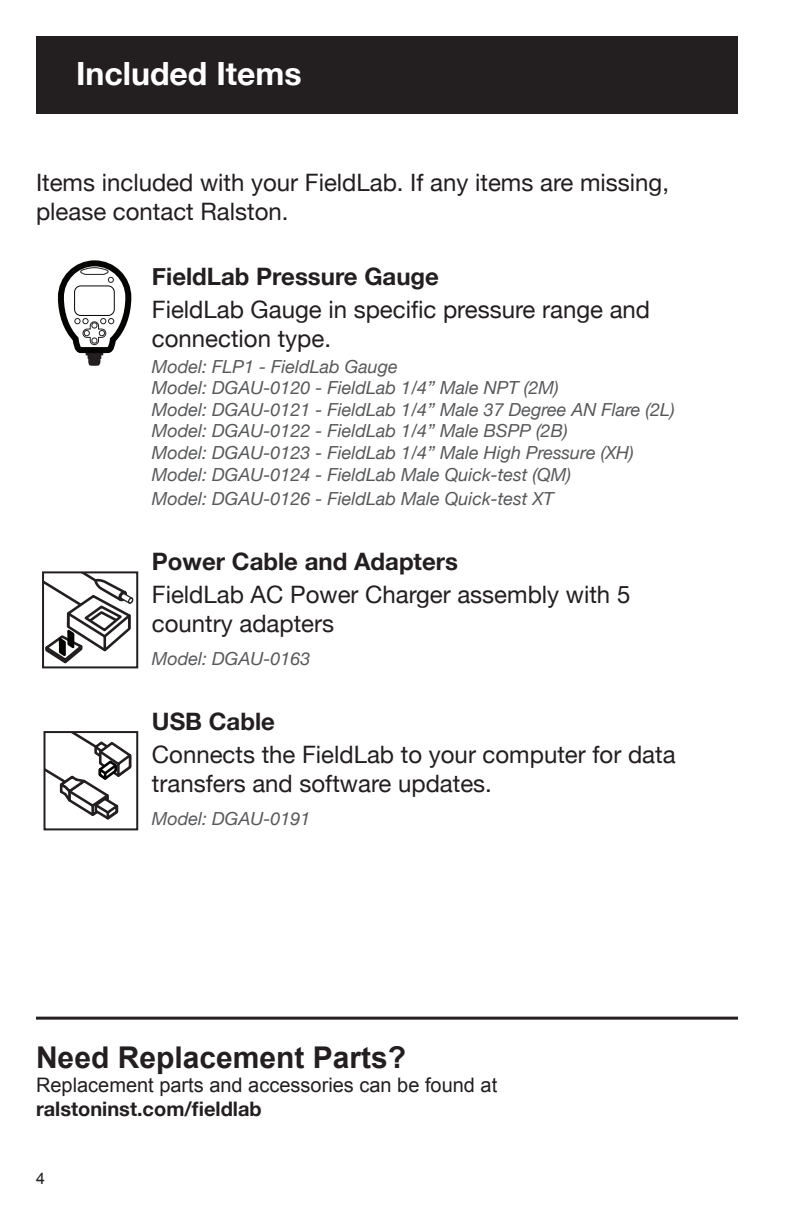
<style>
.page{position:relative;width:792px;height:1224px;background:#fff}
.page>*{position:absolute;margin:0;border:0;box-sizing:border-box;transform-origin:0 0}
.t1{font:700 32px "Helvetica Neue";color:#fff}
.t2{font:700 30px "Arial";color:#231f20}
.t3{font:24px/28.8px "Helvetica Neue";color:#231f20}
.t4{font:700 24px "Helvetica Neue";color:#231f20}
.t5{font:20px "Arial";color:#231f20}
.t6{font:700 20px "Helvetica Neue";color:#231f20}
.t7{font:italic 18px/21.6px "Helvetica Neue";color:#57585a}
.t8{font:16px "Arial";color:#231f20}
</style>
<div class="page">
<hr style="left:36px;top:1017px;width:702px;height:3px;background:#231f20">
<div style="left:36px;top:36px;width:702px;height:78px;background:#231f20"></div>
<svg style="left:57px;top:260px;width:75px;height:106px"></svg>
<svg style="left:45px;top:574px;width:89px;height:90px"></svg>
<div style="left:42px;top:571px;width:96px;height:97px;border:2px solid #231f20"></div>
<svg style="left:46px;top:734px;width:86px;height:86px"></svg>
<div style="left:43px;top:731px;width:95px;height:99px;border:2px solid #231f20"></div>
<h1 class="t1" style="left:76px;top:49px;width:227px">Included Items</h1>
<h3 class="t3" style="left:36px;top:170px;width:635px">Items included with your FieldLab. If any items are missing, please contact Ralston.</h3>
<h3 class="t4" style="left:152px;top:258px;width:289px">FieldLab Pressure Gauge</h3>
<h3 class="t3" style="left:152px;top:297px;width:500px">FieldLab Gauge in specific pressure range and connection type.</h3>
<p class="t7" style="left:152px;top:357px;width:524px">Model: FLP1 - FieldLab Gauge<br>Model: DGAU-0120 - FieldLab 1/4” Male NPT (2M)<br>Model: DGAU-0121 - FieldLab 1/4” Male 37 Degree AN Flare (2L)<br>Model: DGAU-0122 - FieldLab 1/4” Male BSPP (2B)<br>Model: DGAU-0123 - FieldLab 1/4” Male High Pressure (XH)<br>Model: DGAU-0124 - FieldLab Male Quick-test (QM)</p>
<p class="t7" style="left:152px;top:489px;width:404px">Model: DGAU-0126 - FieldLab Male Quick-test XT</p>
<h3 class="t4" style="left:152px;top:543px;width:308px">Power Cable and Adapters</h3>
<h3 class="t3" style="left:152px;top:582px;width:480px">FieldLab AC Power Charger assembly with 5 country adapters</h3>
<p class="t7" style="left:152px;top:649px;width:160px">Model: DGAU-0163</p>
<h3 class="t4" style="left:152px;top:703px;width:125px">USB Cable</h3>
<h3 class="t3" style="left:152px;top:742px;width:525px">Connects the FieldLab to your computer for data transfers and software updates.</h3>
<p class="t7" style="left:152px;top:809px;width:160px">Model: DGAU-0191</p>
<h2 class="t2" style="left:36px;top:1038px;width:372px">Need Replacement Parts?</h2>
<p class="t5" style="left:36px;top:1072px;width:463px">Replacement parts and accessories can be found at</p>
<p class="t6" style="left:36px;top:1093px;width:227px">ralstoninst.com/fieldlab</p>
<p class="t8" style="left:36px;top:1168px;width:10px">4</p>
</div>
